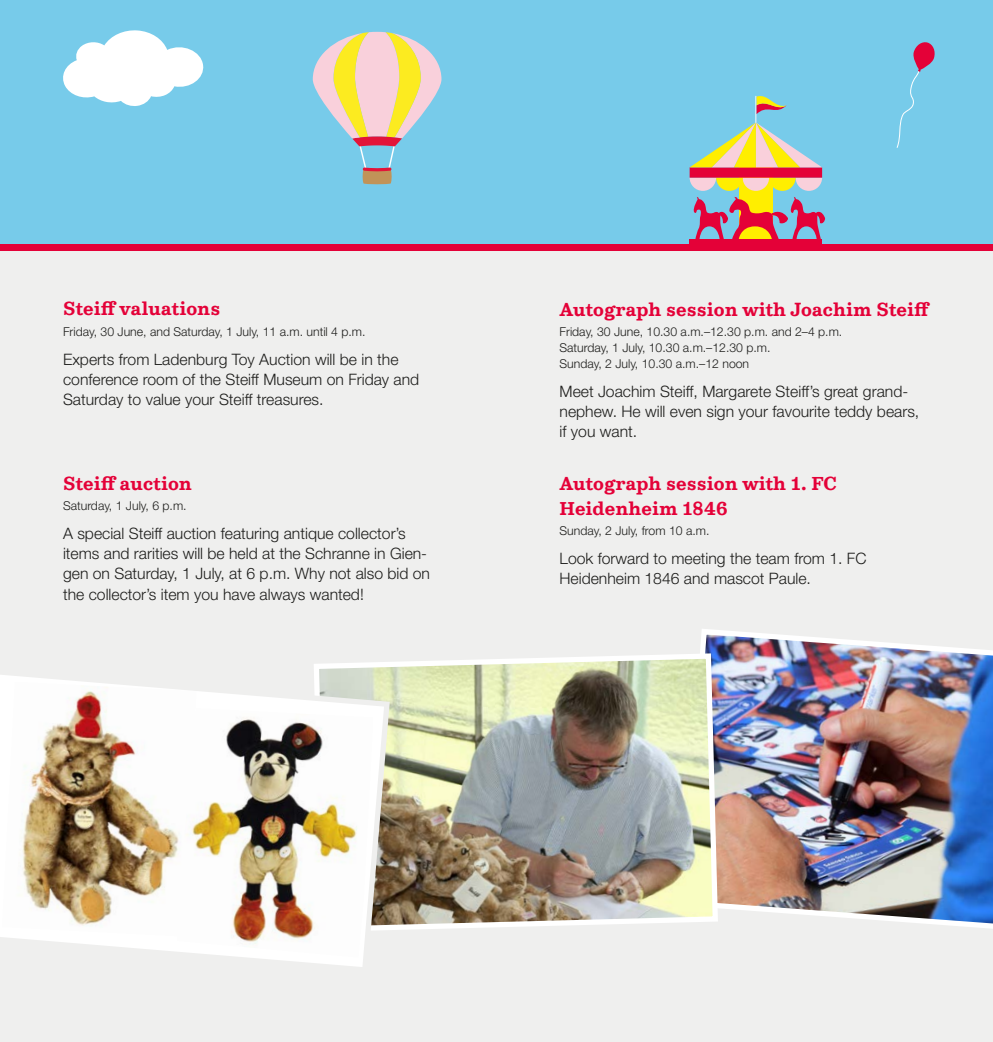
<style>
.page{position:relative;width:993px;height:1042px;background:#fff}
.page>*{position:absolute;margin:0;border:0;box-sizing:border-box;transform-origin:0 0}
.t1{font:700 19.25px/24.5px "NN Colroy STD";color:#e40138}
.t2{font:300 15.75px/20.1px "Helvetica Neue LT Std";color:#1d1d1b}
.t3{font:300 12.25px/16.4px "Helvetica Neue LT Std";color:#1d1d1b}
</style>
<div class="page">
<div style="left:0;top:0;width:992px;height:244px;background:#77cbea"></div>
<svg style="left:63px;top:30px;width:141px;height:76px"></svg>
<svg style="left:896px;top:42px;width:39px;height:106px"></svg>
<svg style="left:313px;top:32px;width:128px;height:152px"></svg>
<div style="left:739px;top:167px;width:33px;height:75px;background:#fe0"></div>
<div style="left:689px;top:239px;width:132px;height:15px;background:#e40138"></div>
<svg style="left:693px;top:197px;width:131px;height:43px"></svg>
<svg style="left:689px;top:96px;width:132px;height:95px"></svg>
<div style="left:0;top:247px;width:992px;height:795px;background:#efefee"></div>
<div style="left:0;top:244px;width:992px;height:6px;background:#e40138"></div>
<img style="left:700px;top:629px;width:292px;height:299px">
<img style="left:331px;top:651px;width:389px;height:279px">
<img style="left:0;top:664px;width:392px;height:303px">
<img style="left:177px;top:708px;width:196px;height:249px">
<p class="t1" style="left:63px;top:296px;width:159px">Steiff valuations</p>
<p class="t2" style="left:63px;top:349px;width:357px">Experts from Ladenburg Toy Auction will be in the conference room of the Steiff Museum on Friday and<br>Saturday to value your Steiff treasures.</p>
<p class="t3" style="left:63px;top:323px;width:304px">Friday, 30 June, and Saturday, 1 July, 11 a.m. until 4 p.m.</p>
<p class="t1" style="left:63px;top:471px;width:130px">Steiff auction</p>
<p class="t2" style="left:63px;top:523px;width:368px">A special Steiff auction featuring antique collector’s items and rarities will be held at the Schranne in Gien&shy;gen on Saturday, 1 July, at 6 p.m. Why not also bid on the collector’s item you have always wanted!</p>
<p class="t3" style="left:63px;top:497px;width:125px">Saturday, 1 July, 6 p.m.</p>
<p class="t1" style="left:559px;top:297px;width:372px">Autograph session with Joachim Steiff</p>
<p class="t3" style="left:559px;top:323px;width:284px">Friday, 30 June, 10.30 a.m.–12.30 p.m. and 2–4 p.m.<br>Saturday, 1 July, 10.30 a.m.–12.30 p.m.<br>Sunday, 2 July, 10.30 a.m.–12 noon</p>
<p class="t2" style="left:559px;top:381px;width:361px">Meet Joachim Steiff, Margarete Steiff’s great grand&shy;nephew. He will even sign your favourite teddy bears, if you want.</p>
<p class="t1" style="left:559px;top:471px;width:279px">Autograph session with 1. FC<br>Heidenheim 1846</p>
<p class="t3" style="left:559px;top:522px;width:151px">Sunday, 2 July, from 10 a.m.</p>
<p class="t2" style="left:559px;top:548px;width:308px">Look forward to meeting the team from 1. FC<br>Heidenheim 1846 and mascot Paule.</p>
</div>
